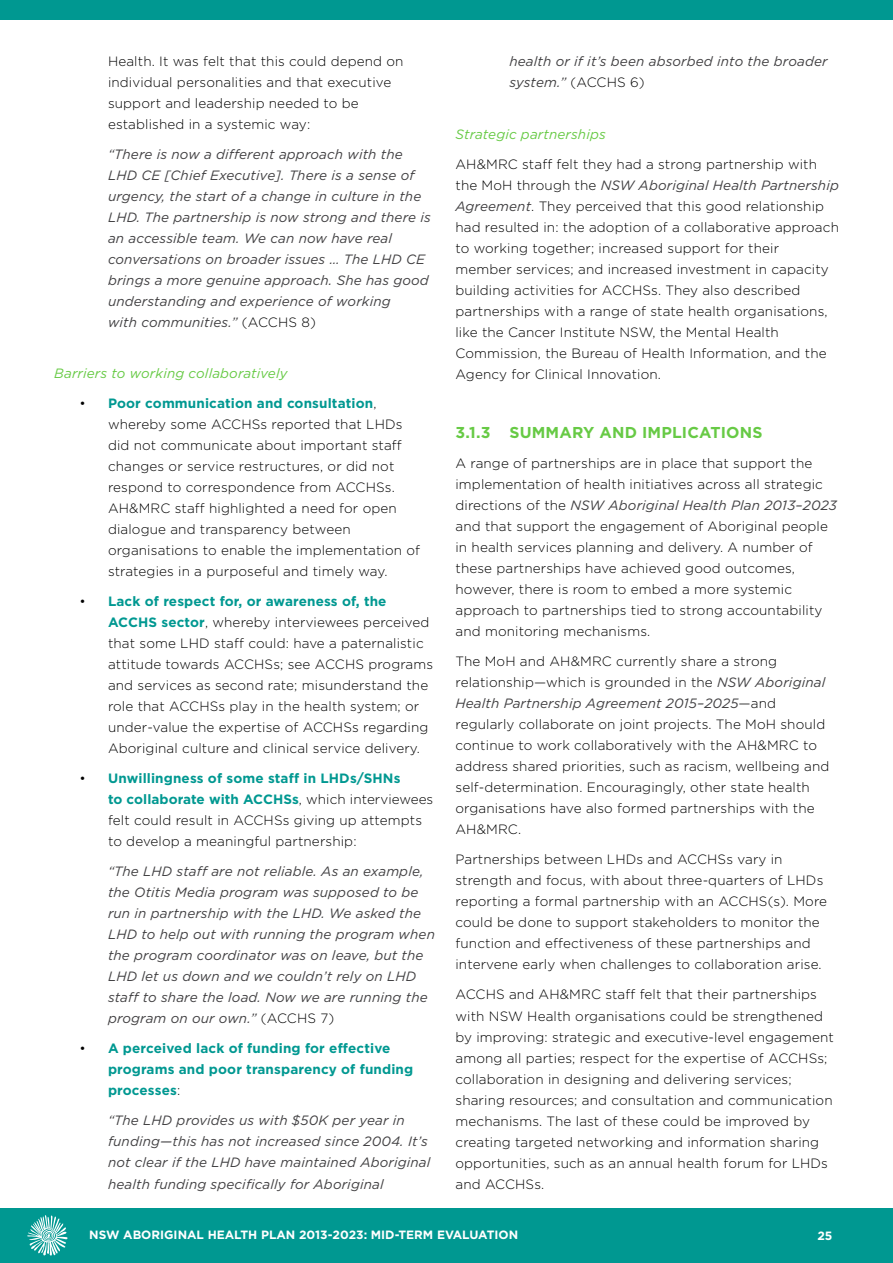
<style>
.page{position:relative;width:893px;height:1263px;background:#fff}
.page>*{position:absolute;margin:0;border:0;box-sizing:border-box;transform-origin:0 0}
.t1{font:700 15.75px "Gotham";letter-spacing:.01em;color:#67ca45}
.t2{font:300 13.5px/21px "Gotham";letter-spacing:.01em;color:#000}
.t3{font:italic 13.5px/21px "Gotham";letter-spacing:.01em;color:#414042}
.t4{font:700 13.5px/21px "Gotham";letter-spacing:.01em;color:#009891}
.t5{font:italic 13.5px "Gotham";letter-spacing:.01em;color:#67ca45}
.t6{font:700 12px "Gotham";color:#fff}
.s1{font-weight:300;font-style:normal;color:#000}
.s2{font-weight:700;color:#009891}
.s3{font-weight:300;color:#000}
.s4{font-weight:400;font-style:italic;color:#414042}
</style>
<div class="page">
<div style="left:0;top:1209px;width:893px;height:54px;background:#009891"></div>
<svg style="left:27px;top:1215px;width:41px;height:40px"></svg>
<div style="left:0;top:0;width:893px;height:19px;background:#009891"></div>
<p class="t2" style="left:108px;top:51px;width:297px">Health. It was felt that this could depend on individual personalities and that executive support and leadership needed to be established in a systemic way:</p>
<p class="t3" style="left:108px;top:144px;width:324px">“There is now a different approach with the LHD CE [Chief Executive]. There is a sense of urgency, the start of a change in culture in the LHD. The partnership is now strong and there is an accessible team. We can now have real conversations on broader issues … The LHD CE brings a more genuine approach. She has good understanding and experience of working<br>with communities.” <span class="s1">(ACCHS 8)</span></p>
<p class="t5" style="left:54px;top:366px;width:235px">Barriers to working collaboratively</p>
<p class="t2" style="left:108px;top:393px;width:314px;text-indent:-28px">• <span class="s2">Poor communication and consultation</span>, whereby some ACCHSs reported that LHDs did not communicate about important staff changes or service restructures, or did not respond to correspondence from ACCHSs.<br>AH&amp;MRC staff highlighted a need for open dialogue and transparency between organisations to enable the implementation of strategies in a purposeful and timely way.</p>
<p class="t2" style="left:108px;top:591px;width:327px;text-indent:-28px">• <span class="s2">Lack of respect for, or awareness of, the ACCHS sector</span>, whereby interviewees perceived that some LHD staff could: have a paternalistic attitude towards ACCHSs; see ACCHS programs and services as second rate; misunderstand the role that ACCHSs play in the health system; or under-value the expertise of ACCHSs regarding Aboriginal culture and clinical service delivery.</p>
<p class="t2" style="left:108px;top:768px;width:327px;text-indent:-28px">• <span class="s2">Unwillingness of some staff in LHDs/SHNs<br>to collaborate with ACCHSs</span>, which interviewees felt could result in ACCHSs giving up attempts to develop a meaningful partnership:</p>
<p class="t3" style="left:108px;top:861px;width:328px">“The LHD staff are not reliable. As an example, the Otitis Media program was supposed to be run in partnership with the LHD. We asked the LHD to help out with running the program when the program coordinator was on leave, but the LHD let us down and we couldn’t rely on LHD staff to share the load. Now we are running the program on our own.” <span class="s1">(ACCHS 7)</span></p>
<p class="t4" style="left:108px;top:1038px;width:307px;text-indent:-28px"><span class="s3">•</span> A perceived lack of funding for effective programs and poor transparency of funding processes<span class="s3">:</span></p>
<p class="t3" style="left:108px;top:1110px;width:324px">“The LHD provides us with $50K per year in funding—this has not increased since 2004. It’s not clear if the LHD have maintained Aboriginal health funding specifically for Aboriginal</p>
<p class="t3" style="left:509px;top:51px;width:320px">health or if it’s been absorbed into the broader system.” <span class="s1">(ACCHS 6)</span></p>
<p class="t5" style="left:455px;top:126px;width:152px">Strategic partnerships</p>
<p class="t2" style="left:455px;top:153px;width:385px">AH&amp;MRC staff felt they had a strong partnership with the MoH through the <span class="s4">NSW Aboriginal Health Partnership Agreement</span>. They perceived that this good relationship had resulted in: the adoption of a collaborative approach to working together; increased support for their<br>member services; and increased investment in capacity building activities for ACCHSs. They also described partnerships with a range of state health organisations, like the Cancer Institute NSW, the Mental Health Commission, the Bureau of Health Information, and the Agency for Clinical Innovation.</p>
<p class="t1" style="left:455px;top:424px;width:308px">3.1.3 SUMMARY AND IMPLICATIONS</p>
<p class="t2" style="left:455px;top:453px;width:383px">A range of partnerships are in place that support the implementation of health initiatives across all strategic directions of the <span class="s4">NSW Aboriginal Health Plan 2013–2023 </span>and that support the engagement of Aboriginal people in health services planning and delivery. A number of these partnerships have achieved good outcomes, however, there is room to embed a more systemic approach to partnerships tied to strong accountability and monitoring mechanisms.</p>
<p class="t2" style="left:455px;top:651px;width:375px">The MoH and AH&amp;MRC currently share a strong relationship—which is grounded in the <span class="s4">NSW Aboriginal Health Partnership Agreement 2015–2025</span>—and regularly collaborate on joint projects. The MoH should continue to work collaboratively with the AH&amp;MRC to address shared priorities, such as racism, wellbeing and self-determination. Encouragingly, other state health organisations have also formed partnerships with the AH&amp;MRC.</p>
<p class="t2" style="left:455px;top:849px;width:373px">Partnerships between LHDs and ACCHSs vary in strength and focus, with about three-quarters of LHDs reporting a formal partnership with an ACCHS(s). More could be done to support stakeholders to monitor the function and effectiveness of these partnerships and intervene early when challenges to collaboration arise.</p>
<p class="t2" style="left:455px;top:984px;width:380px">ACCHS and AH&amp;MRC staff felt that their partnerships with NSW Health organisations could be strengthened by improving: strategic and executive-level engagement among all parties; respect for the expertise of ACCHSs; collaboration in designing and delivering services; sharing resources; and consultation and communication mechanisms. The last of these could be improved by creating targeted networking and information sharing opportunities, such as an annual health forum for LHDs and ACCHSs.</p>
<p class="t6" style="left:89px;top:1228px;width:430px">NSW ABORIGINAL HEALTH PLAN 2013-2023: MID-TERM EVALUATION</p>
<p class="t6" style="left:817px;top:1229px;width:17px">25</p>
</div>
